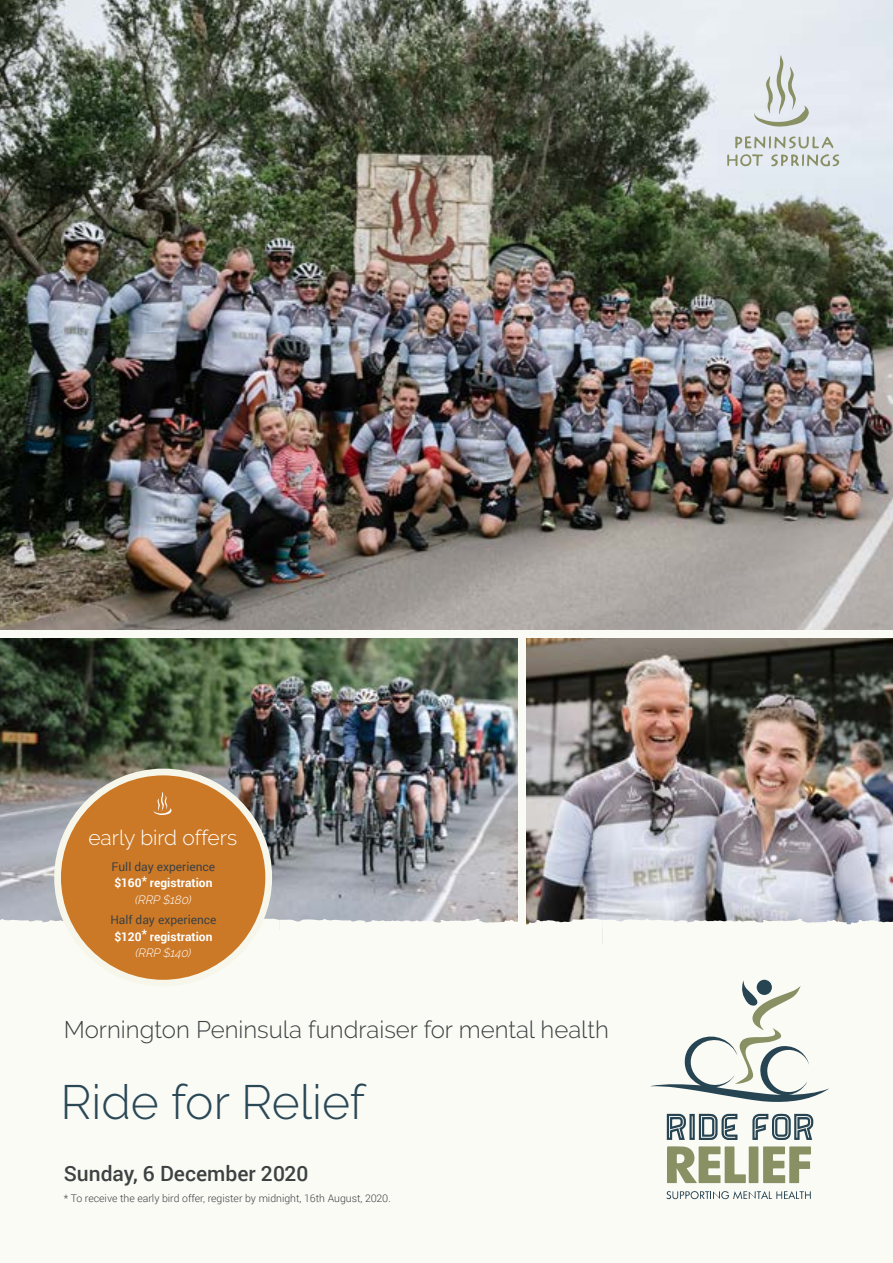
<style>
.page{position:relative;width:893px;height:1263px;background:#fbfbf6}
.page>*{position:absolute;margin:0;border:0;box-sizing:border-box;transform-origin:0 0}
.t1{font:300 48px "Raleway";color:#2a4856}
.t2{font:300 24px "Raleway";color:#3d4142}
.t3{font:500 21px "Roboto";color:#3d4142}
.t4{font:300 21px "Raleway";color:#fff}
.t5{font:12px "Roboto";color:#3d4142}
.t6{font:700 12px "Roboto";color:#fff}
.t7{font:italic 300 12px "Raleway";color:#fff}
.t8{font:300 10.5px "Roboto";color:#3d4142}
</style>
<div class="page">
<img style="left:0;top:638px;width:518px;height:280px">
<img style="left:526px;top:638px;width:367px;height:280px">
<img style="left:0;top:0;width:893px;height:630px">
<svg style="left:280px;top:918px;width:322px;height:7px"></svg>
<svg style="left:602px;top:918px;width:291px;height:62px"></svg>
<svg style="left:0;top:918px;width:280px;height:68px"></svg>
<svg style="left:667px;top:1146px;width:144px;height:37px"></svg>
<svg style="left:650px;top:980px;width:179px;height:122px"></svg>
<svg style="left:666px;top:1191px;width:145px;height:8px"></svg>
<svg style="left:667px;top:1114px;width:70px;height:26px"></svg>
<svg style="left:752px;top:1114px;width:61px;height:26px"></svg>
<svg style="left:727px;top:136px;width:112px;height:30px;background:#ced2ce"></svg>
<svg style="left:754px;top:55px;width:55px;height:72px;background:#d5dad8"></svg>
<div style="left:58px;top:772px;width:211px;height:211px;background:#cc7927;border-radius:50%"></div>
<div style="left:54px;top:769px;width:218px;height:217px;border:7px solid #f6f7ea;border-radius:50%"></div>
<svg style="left:154px;top:792px;width:18px;height:23px"></svg>
<h3 class="t4" style="left:88px;top:825px;width:150px">early bird offers</h3>
<p class="t5" style="left:112px;top:858px;width:105px">Full day experience</p>
<p class="t6" style="left:114px;top:874px;width:100px">$160* registration</p>
<p class="t7" style="left:135px;top:892px;width:58px">(RRP $180)</p>
<p class="t5" style="left:110px;top:911px;width:108px">Half day experience</p>
<p class="t6" style="left:114px;top:928px;width:100px">$120* registration</p>
<p class="t7" style="left:136px;top:946px;width:57px">(RRP $140)</p>
<h2 class="t2" style="left:64px;top:1015px;width:547px">Mornington Peninsula fundraiser for mental health</h2>
<h1 class="t1" style="left:61px;top:1074px;width:306px">Ride for Relief</h1>
<h3 class="t3" style="left:64px;top:1159px;width:246px">Sunday, 6 December 2020</h3>
<p class="t8" style="left:64px;top:1191px;width:329px">* To receive the early bird offer, register by midnight, 16th August, 2020.</p>
</div>
